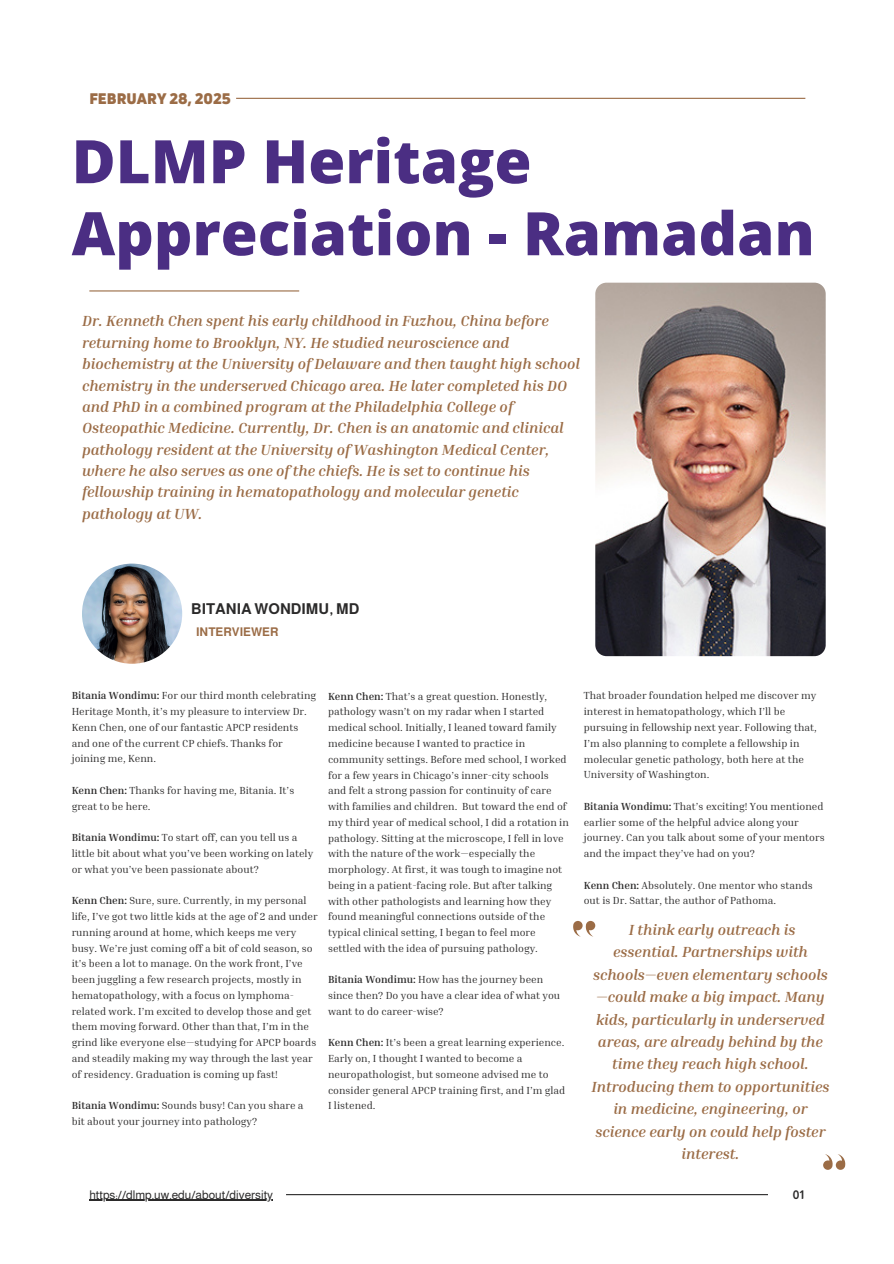
<style>
.page{position:relative;width:894px;height:1264px;background:#fff}
.page>*{position:absolute;margin:0;border:0;box-sizing:border-box;transform-origin:0 0}
.t1{font:800 60px/72px "Open Sans";color:#4b2e83}
.t2{font:italic 700 15px/22.5px "Inria Serif";color:#9b6c46;text-align:center}
.t3{font:700 15px "Almarai";color:#2b2a2a}
.t4{font:900 15px "Uni Neue";color:#9b6c46}
.t5{font:12px "Almarai";color:#2b2a2a}
.t6{font:700 12px "Almarai";color:#9b6c46}
.t7{font:700 12px "Almarai";color:#2b2a2a}
.t8{font:10.5px/15.8px "Inria Serif";color:#2b2a2a}
.s1{font-weight:700}
</style>
<div class="page">
<img style="left:595px;top:283px;width:230px;height:373px;border-radius:11px">
<hr style="left:286px;top:1193px;width:481px;height:2px;background:#2b2a2a">
<hr style="left:236px;top:98px;width:569px;height:1px;background:#9b6c46">
<hr style="left:89px;top:290px;width:210px;height:1px;background:#9b6c46">
<img style="left:82px;top:563px;width:100px;height:100px;border-radius:50%">
<svg style="left:573px;top:920px;width:22px;height:16px"></svg>
<svg style="left:823px;top:1154px;width:22px;height:15px"></svg>
<hr style="left:89px;top:1199px;width:184px;height:1px;background:#2b2a2a">
<h3 class="t4" style="left:89px;top:88px;width:143px">FEBRUARY 28, 2025</h3>
<p class="t1" style="left:72px;top:124px;width:744px">DLMP Heritage<br>Appreciation - Ramadan</p>
<h2 class="t2" style="left:82px;top:310px;width:499px;line-height:21.3px;text-align:left">Dr. Kenneth Chen spent his early childhood in Fuzhou, China before returning home to Brooklyn, NY. He studied neuroscience and biochemistry at the University of Delaware and then taught high school chemistry in the underserved Chicago area. He later completed his DO and PhD in a combined program at the Philadelphia College of Osteopathic Medicine. Currently, Dr. Chen is an anatomic and clinical pathology resident at the University of Washington Medical Center, where he also serves as one of the chiefs. He is set to continue his fellowship training in hematopathology and molecular genetic pathology at UW.</h2>
<p class="t3" style="left:191px;top:600px;width:170px">BITANIA WONDIMU, MD</p>
<p class="t6" style="left:196px;top:625px;width:84px">INTERVIEWER</p>
<h4 class="t8" style="left:72px;top:687px;width:246px"><span class="s1">Bitania Wondimu:</span> For our third month celebrating Heritage Month, it’s my pleasure to interview Dr.<br>Kenn Chen, one of our fantastic APCP residents and one of the current CP chiefs. Thanks for joining me, Kenn.</h4>
<p class="t8" style="left:72px;top:782px;width:224px"><span class="s1">Kenn Chen:</span> Thanks for having me, Bitania. It’s great to be here.</p>
<p class="t8" style="left:72px;top:829px;width:243px"><span class="s1">Bitania Wondimu:</span> To start off, can you tell us a little bit about what you’ve been working on lately or what you’ve been passionate about?</p>
<p class="t8" style="left:72px;top:892px;width:247px"><span class="s1">Kenn Chen:</span> Sure, sure. Currently, in my personal life, I’ve got two little kids at the age of 2 and under running around at home, which keeps me very busy. We’re just coming off a bit of cold season, so it's been a lot to manage. On the work front, I’ve been juggling a few research projects, mostly in hematopathology, with a focus on lymphoma&shy;related work. I’m excited to develop those and get them moving forward. Other than that, I’m in the grind like everyone else—studying for APCP boards and steadily making my way through the last year of residency. Graduation is coming up fast!</p>
<p class="t8" style="left:72px;top:1097px;width:233px"><span class="s1">Bitania Wondimu:</span> Sounds busy! Can you share a bit about your journey into pathology?</p>
<p class="t8" style="left:328px;top:688px;width:242px"><span class="s1">Kenn Chen:</span> That’s a great question. Honestly, pathology wasn’t on my radar when I started medical school. Initially, I leaned toward family medicine because I wanted to practice in community settings. Before med school, I worked for a few years in Chicago’s inner-city schools and felt a strong passion for continuity of care with families and children. But toward the end of my third year of medical school, I did a rotation in pathology. Sitting at the microscope, I fell in love with the nature of the work—especially the morphology. At first, it was tough to imagine not being in a patient-facing role. But after talking with other pathologists and learning how they found meaningful connections outside of the typical clinical setting, I began to feel more settled with the idea of pursuing pathology.</p>
<p class="t8" style="left:328px;top:971px;width:234px"><span class="s1">Bitania Wondimu:</span> How has the journey been since then? Do you have a clear idea of what you want to do career-wise?</p>
<p class="t8" style="left:328px;top:1034px;width:239px"><span class="s1">Kenn Chen:</span> It’s been a great learning experience.<br>Early on, I thought I wanted to become a neuropathologist, but someone advised me to consider general APCP training first, and I’m glad I listened.</p>
<p class="t8" style="left:583px;top:687px;width:234px">That broader foundation helped me discover my interest in hematopathology, which I’ll be pursuing in fellowship next year. Following that, I’m also planning to complete a fellowship in molecular genetic pathology, both here at the University of Washington.</p>
<p class="t8" style="left:583px;top:798px;width:242px"><span class="s1">Bitania Wondimu:</span> That’s exciting! You mentioned earlier some of the helpful advice along your journey. Can you talk about some of your mentors and the impact they’ve had on you?</p>
<p class="t8" style="left:583px;top:876px;width:230px"><span class="s1">Kenn Chen:</span> Absolutely. One mentor who stands out is Dr. Sattar, the author of Pathoma.</p>
<p class="t2" style="left:591px;top:917px;width:239px">I think early outreach is<br>essential. Partnerships with schools—even elementary schools —could make a big impact. Many kids, particularly in underserved areas, are already behind by the time they reach high school.<br>Introducing them to opportunities in medicine, engineering, or science early on could help foster interest.</p>
<h1 class="t5" style="left:89px;top:1187px;width:185px">https://dlmp.uw.edu/about/diversity</h1>
<p class="t7" style="left:792px;top:1187px;width:13px">01</p>
</div>
